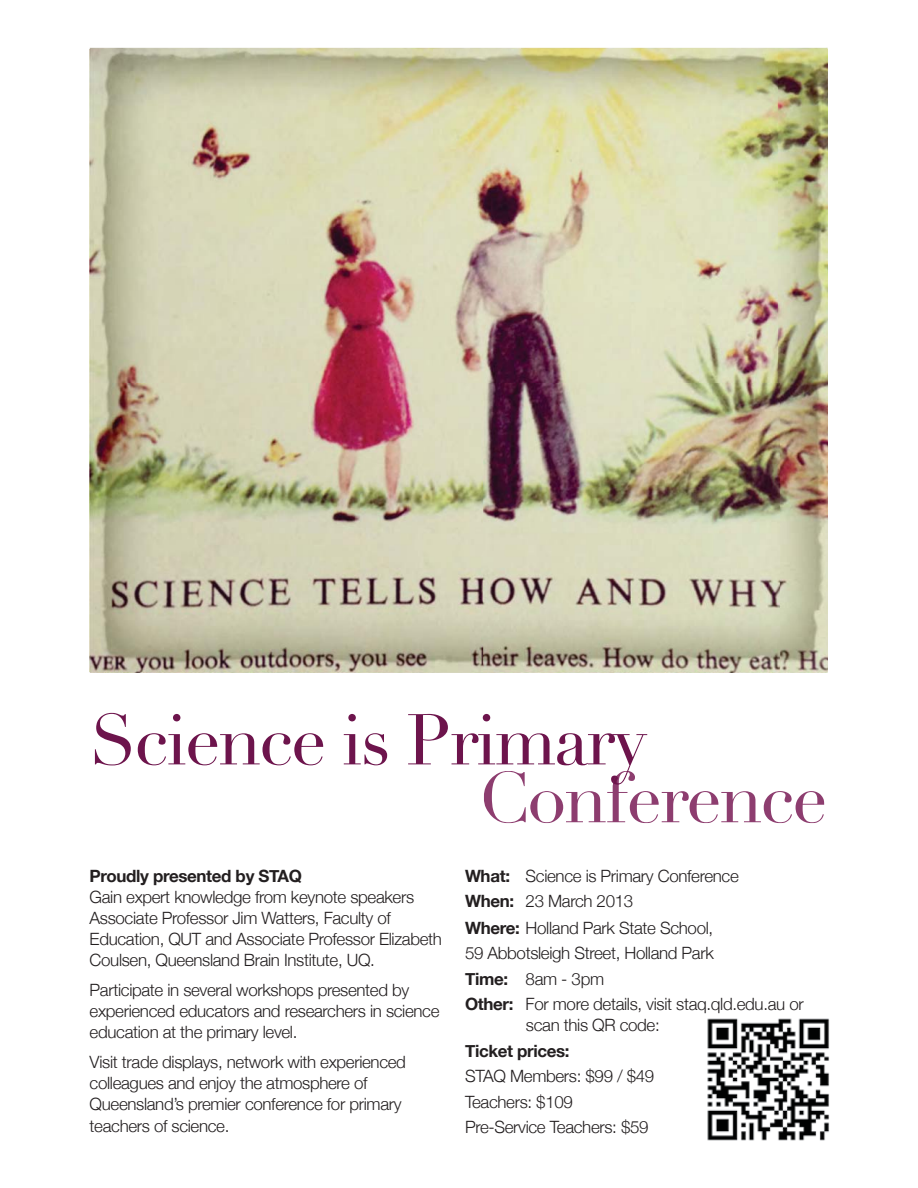
<style>
.page{position:relative;width:918px;height:1188px;background:#fff}
.page>*{position:absolute;margin:0;border:0;box-sizing:border-box;transform-origin:0 0}
.t1{font:70.5px "Didot";letter-spacing:-.03em;color:#6d144c}
.t2{font:70.5px "Didot";letter-spacing:-.03em;color:#8d3d6f}
.t3{font:300 16.95px/21.1px "Helvetica Neue";letter-spacing:-.02em;color:#231f20}
.t4{font:700 16.95px "Helvetica Neue";letter-spacing:-.02em;color:#231f20}
.s1{font-weight:700}
</style>
<div class="page">
<img style="left:707px;top:1018px;width:123px;height:123px">
<svg style="left:487px;top:771px;width:148px;height:14px"></svg>
<img style="left:90px;top:49px;width:738px;height:623px">
<h1 class="t1" style="left:90px;top:698px;width:558px">Science is Primary</h1>
<h1 class="t2" style="left:478px;top:756px;width:351px">Conference</h1>
<p class="t4" style="left:90px;top:865px;width:214px">Proudly presented by STAQ</p>
<p class="t3" style="left:90px;top:886px;width:354px">Gain expert knowledge from keynote speakers Associate Professor Jim Watters, Faculty of Education, QUT and Associate Professor Elizabeth Coulsen, Queensland Brain Institute, UQ.</p>
<p class="t3" style="left:90px;top:979px;width:351px">Participate in several workshops presented by experienced educators and researchers in science education at the primary level.</p>
<p class="t3" style="left:90px;top:1051px;width:318px">Visit trade displays, network with experienced colleagues and enjoy the atmosphere of Queensland’s premier conference for primary teachers of science.</p>
<p class="t3" style="left:465px;top:863px;width:340px;line-height:25.7px"><span class="s1">What:</span> Science is Primary Conference<br><span class="s1">When:</span> 23 March 2013<br><span class="s1">Where:</span> Holland Park State School,<br>59 Abbotsleigh Street, Holland Park<br><span class="s1">Time:</span> 8am - 3pm<br><span class="s1">Other:</span> For more details, visit staq.qld.edu.au or</p>
<p class="t3" style="left:526px;top:1014px;width:135px">scan this QR code:</p>
<p class="t4" style="left:465px;top:1040px;width:106px">Ticket prices:</p>
<p class="t3" style="left:465px;top:1063px;width:191px;line-height:25.3px">STAQ Members: $99 / $49<br>Teachers: $109<br>Pre-Service Teachers: $59</p>
</div>
